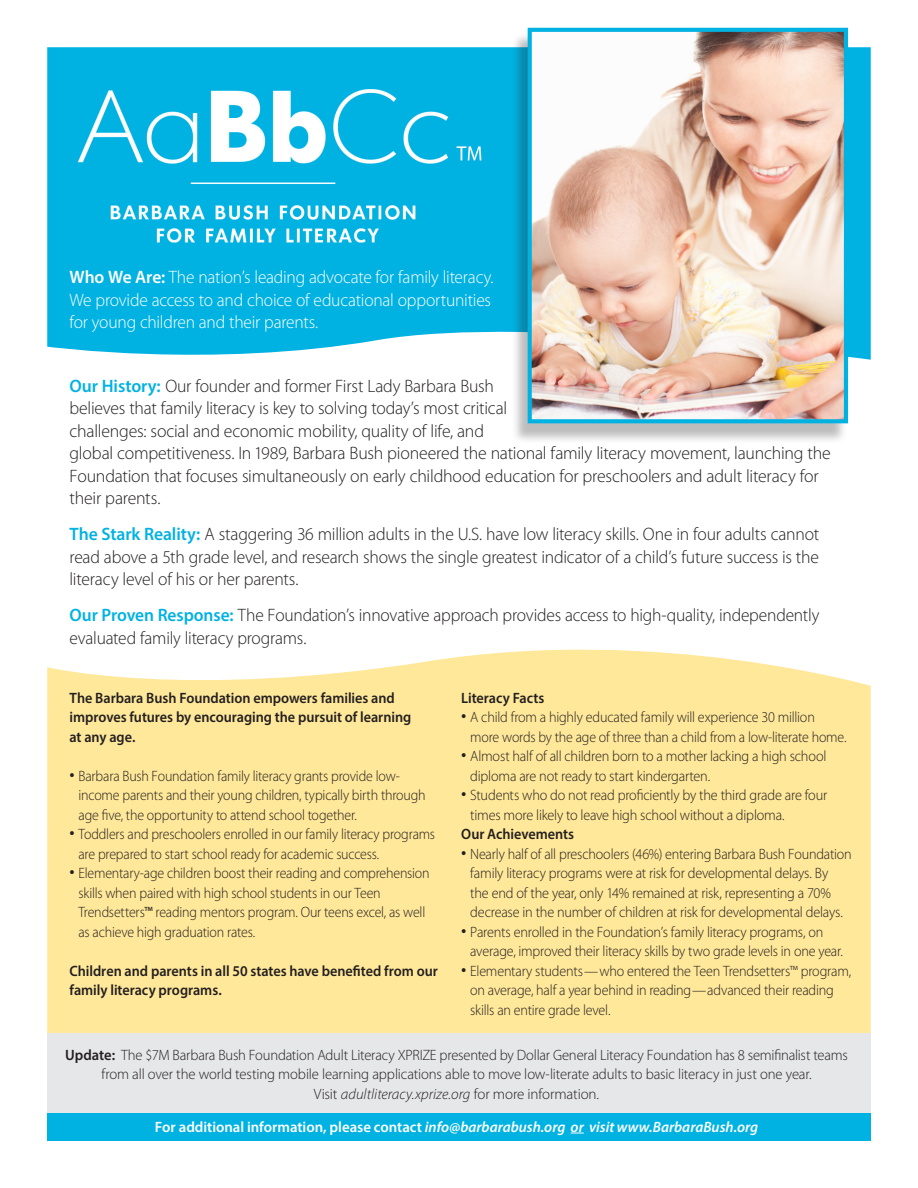
<style>
.page{position:relative;width:918px;height:1188px;background:#fff}
.page>*{position:absolute;margin:0;border:0;box-sizing:border-box;transform-origin:0 0}
.t1{font:300 18px/22.5px "Myriad Pro";letter-spacing:-.01em;color:#231f20}
.t2{font:300 18px/22.5px "Myriad Pro";letter-spacing:-.01em;color:#fff}
.t3{font:300 15px/19.5px "Myriad Pro";letter-spacing:-.015em;color:#231f20;scale:.94 1}
.t4{font:300 15px/19.5px "Myriad Pro";letter-spacing:-.015em;color:#231f20;scale:.93 1}
.t5{font:300 15px/19.5px "Myriad Pro";letter-spacing:-.015em;color:#231f20;scale:.95 1}
.t6{font:300 15px/19.5px "Myriad Pro";letter-spacing:-.015em;color:#231f20;text-align:center}
.t7{font:600 15px/19.5px "Myriad Pro";letter-spacing:-.005em;color:#231f20;scale:.95 1}
.t8{font:italic 600 15px "Myriad Pro";color:#fff}
.s1{font-weight:600}
.s2{font-weight:600;color:#00b2e2}
.s3{font-size:22.5px}
.s4{font-weight:400}
.s5{font-style:italic}
.s6{font-style:normal}
</style>
<div class="page">
<div style="left:47px;top:649px;width:824px;height:385px;background:#ffe899"></div>
<svg style="left:47px;top:47px;width:824px;height:313px;background:#14b8e4"></svg>
<div style="left:47px;top:1034px;width:824px;height:80px;background:#e6e7e9"></div>
<div style="left:47px;top:1114px;width:824px;height:27px;background:#00b2e2"></div>
<svg style="left:571px;top:1133px;width:13px;height:1px"></svg>
<img style="left:76px;top:83px;width:406px;height:166px">
<div style="left:511px;top:32px;width:337px;height:412px;background:#231f20;opacity:.3"></div>
<img style="left:533px;top:33px;width:310px;height:385px">
<div style="left:528px;top:28px;width:320px;height:395px;border:4px solid #00b2e2"></div>
<p class="t2" style="left:70px;top:266px;width:426px"><span class="s1">Who We Are:</span> The nation’s leading advocate for family literacy.<br>We provide access to and choice of educational opportunities for young children and their parents.</p>
<p class="t1" style="left:70px;top:374px;width:763px"><span class="s2">Our History:</span> Our founder and former First Lady Barbara Bush<br>believes that family literacy is key to solving today’s most critical<br>challenges: social and economic mobility, quality of life, and<br>global competitiveness. In 1989, Barbara Bush pioneered the national family literacy movement, launching the Foundation that focuses simultaneously on early childhood education for preschoolers and adult literacy for their parents.</p>
<p class="t1" style="left:70px;top:523px;width:751px;text-align:justify"><span class="s2">The Stark Reality:</span> A staggering 36 million adults in the U.S. have low literacy skills. One in four adults cannot read above a 5th grade level, and research shows the single greatest indicator of a child’s future success is the literacy level of his or her parents.</p>
<p class="t1" style="left:70px;top:604px;width:751px"><span class="s2">Our Proven Response:</span> The Foundation’s innovative approach provides access to high-quality, independently evaluated family literacy programs.</p>
<p class="t7" style="left:70px;top:688px;width:361px">The Barbara Bush Foundation empowers families and improves futures by encouraging the pursuit of learning at any age.</p>
<p class="t4" style="left:79px;top:766px;width:375px;text-indent:-9px"><span class="s3">•</span> Barbara Bush Foundation family literacy grants provide low&shy;income parents and their young children, typically birth through age five, the opportunity to attend school together.</p>
<p class="t4" style="left:79px;top:824px;width:385px;text-indent:-9px"><span class="s3">•</span> Toddlers and preschoolers enrolled in our family literacy programs are prepared to start school ready for academic success.</p>
<p class="t4" style="left:79px;top:863px;width:379px;text-indent:-9px"><span class="s3">•</span> Elementary-age children boost their reading and comprehension skills when paired with high school students in our Teen Trendsetters<span class="s4">™</span> reading mentors program. Our teens excel, as well as achieve high graduation rates.</p>
<p class="t7" style="left:70px;top:961px;width:389px">Children and parents in all 50 states have benefited from our family literacy programs.</p>
<p class="t7" style="left:461px;top:688px;width:89px">Literacy Facts</p>
<p class="t3" style="left:470px;top:707px;width:402px;text-indent:-9px"><span class="s3">•</span> A child from a highly educated family will experience 30 million more words by the age of three than a child from a low-literate home.</p>
<p class="t5" style="left:470px;top:746px;width:377px;text-indent:-9px"><span class="s3">•</span> Almost half of all children born to a mother lacking a high school diploma are not ready to start kindergarten.</p>
<p class="t5" style="left:470px;top:785px;width:377px;text-indent:-9px"><span class="s3">•</span> Students who do not read proficiently by the third grade are four times more likely to leave high school without a diploma.</p>
<p class="t7" style="left:461px;top:824px;width:120px">Our Achievements</p>
<p class="t3" style="left:470px;top:844px;width:407px;text-indent:-9px"><span class="s3">•</span> Nearly half of all preschoolers (46%) entering Barbara Bush Foundation family literacy programs were at risk for developmental delays. By<br>the end of the year, only 14% remained at risk, representing a 70% decrease in the number of children at risk for developmental delays.</p>
<p class="t5" style="left:470px;top:922px;width:394px;text-indent:-9px"><span class="s3">•</span> Parents enrolled in the Foundation’s family literacy programs, on average, improved their literacy skills by two grade levels in one year.</p>
<p class="t3" style="left:470px;top:961px;width:407px;text-indent:-9px"><span class="s3">•</span> Elementary students—who entered the Teen Trendsetters™ program, on average, half a year behind in reading—advanced their reading skills an entire grade level.</p>
<p class="t6" style="left:65px;top:1045px;width:784px"><span class="s1">Update:</span> The $7M Barbara Bush Foundation Adult Literacy XPRIZE presented by Dollar General Literacy Foundation has 8 semifinalist teams from all over the world testing mobile learning applications able to move low-literate adults to basic literacy in just one year.<br>Visit <span class="s5">adultliteracy.xprize.org</span> for more information.</p>
<p class="t8" style="left:155px;top:1117px;width:605px"><span class="s6">For additional information, please contact</span> info@barbarabush.org or visit www.BarbaraBush.org</p>
</div>
